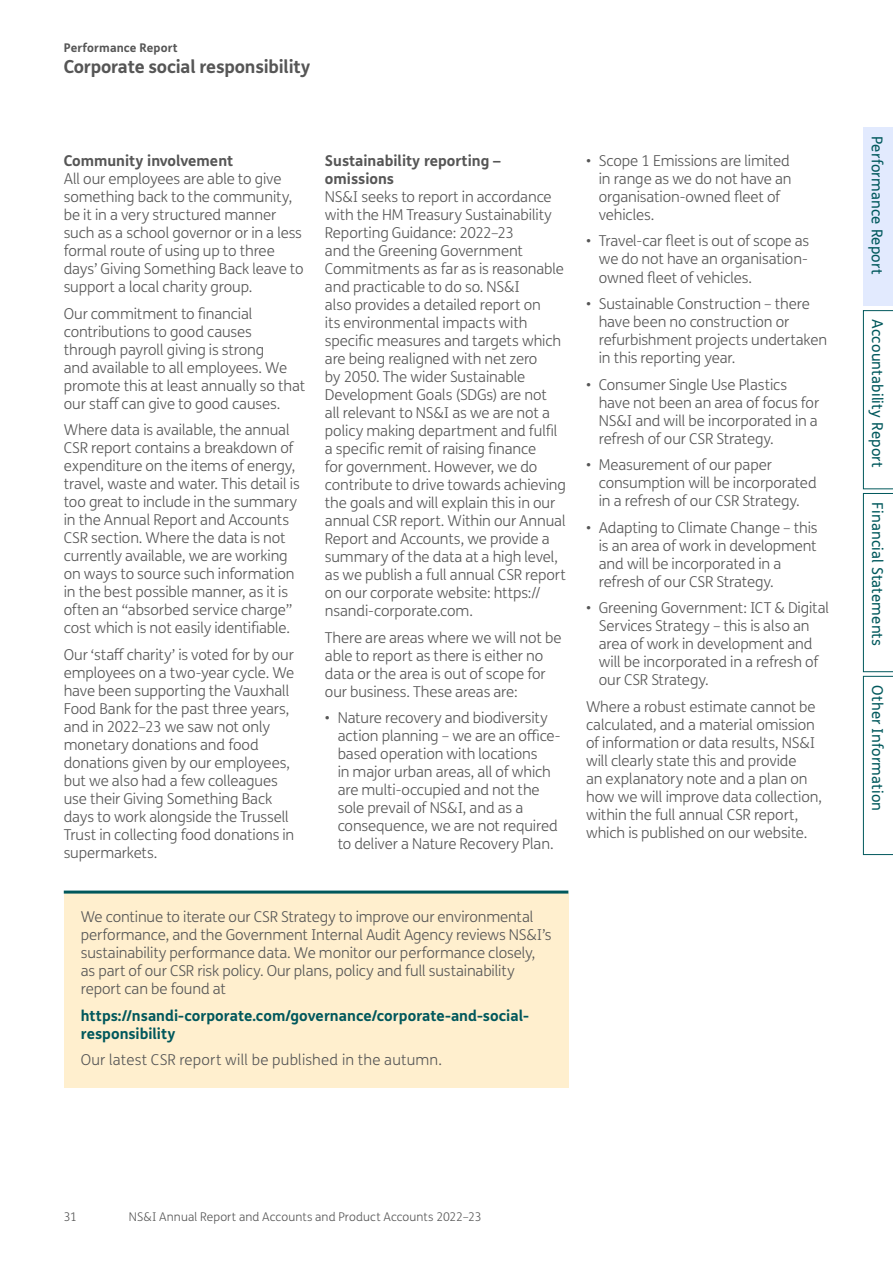
<style>
.page{position:relative;width:893px;height:1263px;background:#fff}
.page>*{position:absolute;margin:0;border:0;box-sizing:border-box;transform-origin:0 0}
.t1{font:700 18px "NSI Everyday";letter-spacing:-.01em;color:#565656}
.t2{font:300 15px/18px "NSI Everyday";letter-spacing:-.01em;color:#565656}
.t3{font:700 15px/18px "NSI Everyday";color:#00585c}
.t4{font:15px "NSI Everyday";letter-spacing:.01em;color:#00585c}
.t5{font:700 15px/18px "NSI Everyday";color:#565656}
.t6{font:300 15px "NSI Everyday";letter-spacing:.01em;color:#565656}
.t7{font:300 12px "NSI Everyday";letter-spacing:.01em;color:#565656}
.t8{font:700 12px "NSI Everyday";letter-spacing:.01em;color:#565656}
</style>
<div class="page">
<div style="left:863px;top:128px;width:30px;height:178px;background:#e2eafe"></div>
<svg style="left:863px;top:310px;width:30px;height:545px"></svg>
<div style="left:64px;top:893px;width:504px;height:195px;background:#ffefce"></div>
<hr style="left:64px;top:890px;width:504px;height:3px;background:#00585c">
<p class="t8" style="left:64px;top:39px;width:115px">Performance Report</p>
<p class="t1" style="left:64px;top:54px;width:248px">Corporate social responsibility</p>
<p class="t5" style="left:64px;top:151px;width:171px">Community involvement</p>
<p class="t2" style="left:64px;top:170px;width:241px">All our employees are able to give something back to the community, be it in a very structured manner such as a school governor or in a less formal route of using up to three days’ Giving Something Back leave to support a local charity group.</p>
<p class="t2" style="left:64px;top:304px;width:243px">Our commitment to financial contributions to good causes through payroll giving is strong<br>and available to all employees. We promote this at least annually so that our staff can give to good causes.</p>
<p class="t2" style="left:64px;top:421px;width:237px">Where data is available, the annual CSR report contains a breakdown of expenditure on the items of energy, travel, waste and water. This detail is too great to include in the summary in the Annual Report and Accounts CSR section. Where the data is not currently available, we are working on ways to source such information in the best possible manner, as it is often an “absorbed service charge” cost which is not easily identifiable.</p>
<p class="t2" style="left:64px;top:645px;width:232px">Our ‘staff charity’ is voted for by our employees on a two-year cycle. We have been supporting the Vauxhall<br>Food Bank for the past three years, and in 2022–23 we saw not only monetary donations and food donations given by our employees, but we also had a few colleagues use their Giving Something Back days to work alongside the Trussell<br>Trust in collecting food donations in supermarkets.</p>
<p class="t5" style="left:325px;top:151px;width:177px">Sustainability reporting – omissions</p>
<p class="t2" style="left:325px;top:188px;width:242px">NS&amp;I seeks to report in accordance with the HM Treasury Sustainability Reporting Guidance: 2022–23<br>and the Greening Government Commitments as far as is reasonable and practicable to do so. NS&amp;I<br>also provides a detailed report on<br>its environmental impacts with specific measures and targets which are being realigned with net zero<br>by 2050. The wider Sustainable Development Goals (SDGs) are not<br>all relevant to NS&amp;I as we are not a policy making department and fulfil a specific remit of raising finance<br>for government. However, we do contribute to drive towards achieving the goals and will explain this in our annual CSR report. Within our Annual Report and Accounts, we provide a summary of the data at a high level, as we publish a full annual CSR report on our corporate website: https:// nsandi-corporate.com.</p>
<p class="t2" style="left:325px;top:628px;width:238px">There are areas where we will not be able to report as there is either no data or the area is out of scope for our business. These areas are:</p>
<p class="t2" style="left:338px;top:709px;width:224px;text-indent:-13px">• Nature recovery and biodiversity action planning – we are an office&shy;based operation with locations<br>in major urban areas, all of which are multi-occupied and not the sole prevail of NS&amp;I, and as a consequence, we are not required to deliver a Nature Recovery Plan.</p>
<p class="t2" style="left:81px;top:908px;width:472px">We continue to iterate our CSR Strategy to improve our environmental performance, and the Government Internal Audit Agency reviews NS&amp;I’s sustainability performance data. We monitor our performance closely, as part of our CSR risk policy. Our plans, policy and full sustainability report can be found at</p>
<p class="t3" style="left:81px;top:1006px;width:450px">https://nsandi-corporate.com/governance/corporate-and-social&shy;responsibility</p>
<p class="t6" style="left:81px;top:1050px;width:363px">Our latest CSR report will be published in the autumn.</p>
<p class="t2" style="left:599px;top:152px;width:194px;text-indent:-13px">• Scope 1 Emissions are limited in range as we do not have an organisation-owned fleet of vehicles.</p>
<p class="t2" style="left:599px;top:232px;width:212px;text-align:justify;text-indent:-13px">• Travel-car fleet is out of scope as we do not have an organisation&shy;owned fleet of vehicles.</p>
<p class="t2" style="left:599px;top:295px;width:230px;text-indent:-13px">• Sustainable Construction – there have been no construction or refurbishment projects undertaken in this reporting year.</p>
<p class="t2" style="left:599px;top:375px;width:222px;text-indent:-13px">• Consumer Single Use Plastics have not been an area of focus for<br>NS&amp;I and will be incorporated in a refresh of our CSR Strategy.</p>
<p class="t2" style="left:599px;top:456px;width:219px;text-indent:-13px">• Measurement of our paper consumption will be incorporated in a refresh of our CSR Strategy.</p>
<p class="t2" style="left:599px;top:518px;width:220px;text-indent:-13px">• Adapting to Climate Change – this is an area of work in development and will be incorporated in a refresh of our CSR Strategy.</p>
<p class="t2" style="left:599px;top:599px;width:232px;text-indent:-13px">• Greening Government: ICT &amp; Digital<br>Services Strategy – this is also an area of work in development and will be incorporated in a refresh of our CSR Strategy.</p>
<p class="t2" style="left:586px;top:697px;width:237px">Where a robust estimate cannot be calculated, and a material omission of information or data results, NS&amp;I will clearly state this and provide<br>an explanatory note and a plan on how we will improve data collection, within the full annual CSR report, which is published on our website.</p>
<p class="t4" style="left:886px;top:136px;width:140px;rotate:90deg">Performance Report</p>
<p class="t4" style="left:887px;top:319px;width:150px;rotate:90deg">Accountability Report</p>
<p class="t4" style="left:887px;top:502px;width:146px;rotate:90deg">Financial Statements</p>
<p class="t4" style="left:887px;top:685px;width:128px;rotate:90deg">Other Information</p>
<p class="t7" style="left:64px;top:1209px;width:15px">31</p>
<p class="t7" style="left:129px;top:1209px;width:354px">NS&amp;I Annual Report and Accounts and Product Accounts 2022–23</p>
</div>
